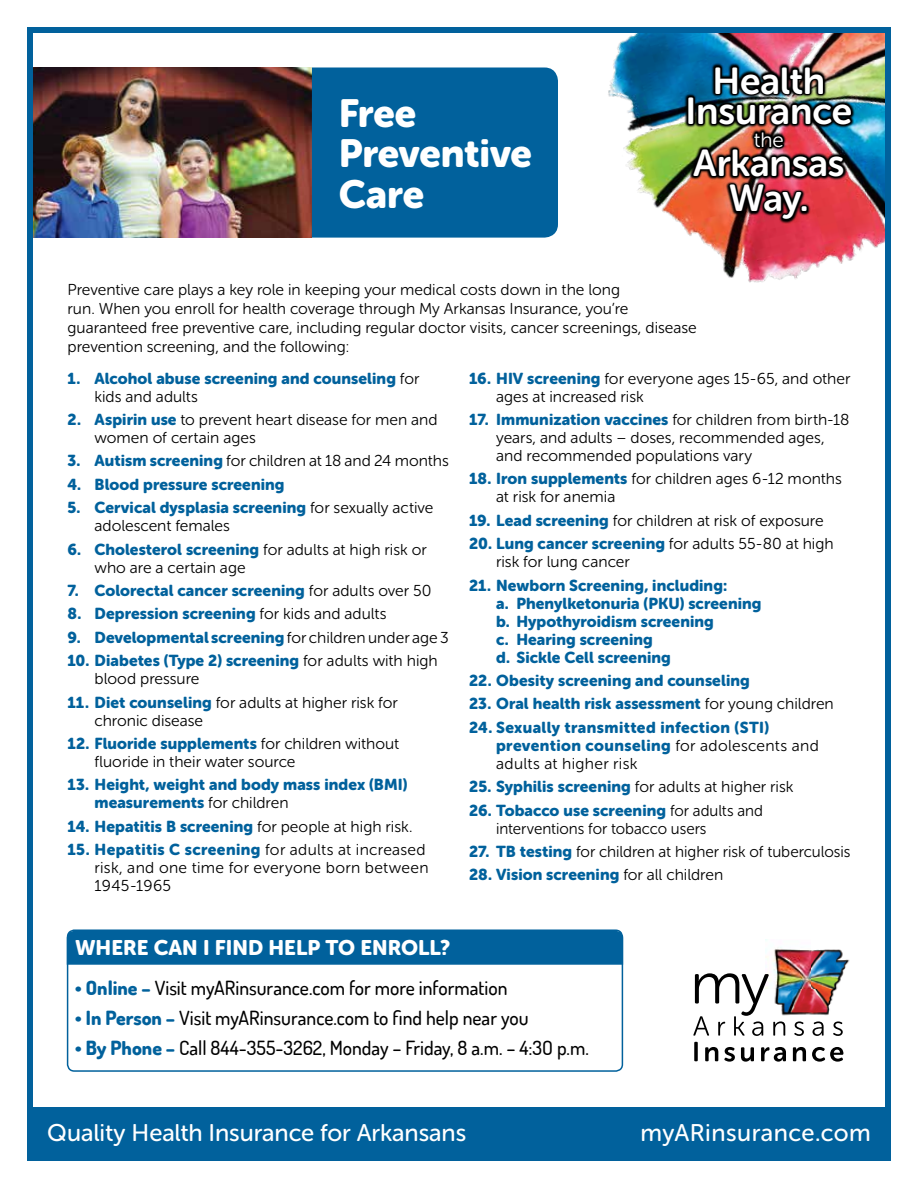
<style>
.page{position:relative;width:918px;height:1188px;background:#fff}
.page>*{position:absolute;margin:0;border:0;box-sizing:border-box;transform-origin:0 0}
.t1{font:39px/40.5px "Museo Sans Rounded 900";letter-spacing:-.005em;color:#fff}
.t2{font:37.35px/30.2px "Museo Sans Rounded 700";letter-spacing:-.005em;color:#fff;text-align:center}
.t3{font:24px "Museo Sans Rounded 500";color:#fff}
.t4{font:24px "Museo Sans Rounded 500";letter-spacing:.02em;color:#fff}
.t5{font:21px "Museo Sans Rounded 900";letter-spacing:.005em;color:#fff}
.t6{font:20.7px "Museo Sans Rounded 300";color:#fff}
.t7{font:500 19.5px "Dosis";color:#000}
.t8{font:15.75px/18px "Museo Sans Rounded 300";color:#000}
.t9{font:15.75px/18px "Museo Sans Rounded 900";letter-spacing:.005em;color:#01619c}
.t10{font:15.75px/18px "Museo Sans Rounded 900";letter-spacing:.025em;color:#01619c}
.t11{font:15.75px/18px "Museo Sans Rounded 300";letter-spacing:.025em;color:#000}
.t12{font:15.75px "Museo Sans Rounded 300";letter-spacing:.02em;color:#000}
.s1{font-family:"Museo Sans Rounded 300";color:#000}
.s2{font-family:"Museo Sans Rounded 900";color:#01619c}
.s3{font-weight:800;color:#01619c}
</style>
<div class="page">
<img style="left:34px;top:68px;width:278px;height:170px">
<div style="left:312px;top:68px;width:246px;height:170px;background:#01619c"></div>
<div style="left:66px;top:930px;width:558px;height:35px;background:#01619c"></div>
<div style="left:67px;top:929px;width:556px;height:143px;border:2px solid #01619c;border-radius:7px"></div>
<img style="left:766px;top:939px;width:84px;height:77px">
<svg style="left:694px;top:1042px;width:4px;height:19px"></svg>
<svg style="left:705px;top:1047px;width:13px;height:14px"></svg>
<svg style="left:724px;top:1047px;width:11px;height:15px"></svg>
<svg style="left:741px;top:1047px;width:13px;height:15px"></svg>
<svg style="left:761px;top:1047px;width:25px;height:15px"></svg>
<svg style="left:793px;top:1047px;width:13px;height:14px"></svg>
<svg style="left:812px;top:1047px;width:31px;height:15px"></svg>
<svg style="left:693px;top:973px;width:92px;height:63px"></svg>
<svg style="left:794px;top:1021px;width:10px;height:15px"></svg>
<svg style="left:813px;top:1021px;width:11px;height:15px"></svg>
<svg style="left:833px;top:1021px;width:10px;height:15px"></svg>
<div style="left:27px;top:1107px;width:864px;height:54px;background:#01619c"></div>
<img style="left:608px;top:34px;width:276px;height:249px">
<div style="left:27px;top:27px;width:864px;height:1134px;border:6px solid #01619c"></div>
<svg style="left:684px;top:63px;width:171px;height:161px;background:#8f7060"></svg>
<div style="left:687px;top:96px;width:8px;height:29px;border:3px solid #000;border-radius:2px"></div>
<img style="left:690px;top:64px;width:164px;height:158px">
<div style="left:801px;top:205px;width:7px;height:8px;border:3px solid #000;border-radius:2px"></div>
<h1 class="t1" style="left:339px;top:93px;width:195px">Free<br>Preventive<br>Care</h1>
<h2 class="t2" style="left:686px;top:66px;width:168px">Health<br>Insurance</h2>
<h3 class="t6" style="left:754px;top:128px;width:31px">the</h3>
<h2 class="t2" style="left:693px;top:145px;width:153px;line-height:35.4px">Arkansas<br>Way.</h2>
<p class="t8" style="left:68px;top:281px;width:631px;line-height:18.9px">Preventive care plays a key role in keeping your medical costs down in the long<br>run. When you enroll for health coverage through My Arkansas Insurance, you’re guaranteed free preventive care, including regular doctor visits, cancer screenings, disease prevention screening, and the following:</p>
<p class="t9" style="left:68px;top:369px;width:354px">1. Alcohol abuse screening and counseling <span class="s1">for</span></p>
<p class="t8" style="left:94px;top:387px;width:105px">kids and adults</p>
<p class="t8" style="left:94px;top:411px;width:345px;text-indent:-27px"><span class="s2">2. Aspirin use</span> to prevent heart disease for men and women of certain ages</p>
<p class="t8" style="left:68px;top:452px;width:383px"><span class="s2">3. Autism screening</span> for children at 18 and 24 months</p>
<p class="t9" style="left:68px;top:475px;width:219px">4. Blood pressure screening</p>
<p class="t9" style="left:68px;top:499px;width:367px">5. Cervical dysplasia screening <span class="s1">for sexually active</span></p>
<p class="t8" style="left:94px;top:517px;width:137px">adolescent females</p>
<p class="t9" style="left:68px;top:540px;width:361px">6. Cholesterol screening <span class="s1">for adults at high risk or</span></p>
<p class="t8" style="left:94px;top:558px;width:153px">who are a certain age</p>
<p class="t9" style="left:68px;top:582px;width:365px">7. Colorectal cancer screening <span class="s1">for adults over 50</span></p>
<p class="t9" style="left:68px;top:605px;width:321px">8. Depression screening <span class="s1">for kids and adults</span></p>
<p class="t9" style="left:68px;top:628px;width:383px">9. Developmental screening <span class="s1">for children under age 3</span></p>
<p class="t9" style="left:68px;top:652px;width:372px">10. Diabetes (Type 2) screening <span class="s1">for adults with high</span></p>
<p class="t8" style="left:94px;top:670px;width:106px">blood pressure</p>
<p class="t8" style="left:94px;top:693px;width:305px;text-indent:-27px"><span class="s2">11. Diet counseling</span> for adults at higher risk for chronic disease</p>
<p class="t9" style="left:68px;top:735px;width:333px">12. Fluoride supplements <span class="s1">for children without</span></p>
<p class="t8" style="left:94px;top:753px;width:202px">fluoride in their water source</p>
<p class="t9" style="left:94px;top:776px;width:315px;text-indent:-27px">13. Height, weight and body mass index (BMI) measurements <span class="s1">for children</span></p>
<p class="t9" style="left:68px;top:817px;width:346px">14. Hepatitis B screening <span class="s1">for people at high risk.</span></p>
<p class="t10" style="left:68px;top:841px;width:360px">15. Hepatitis C screening <span class="s1">for adults at increased</span></p>
<p class="t11" style="left:94px;top:859px;width:336px">risk, and one time for everyone born between<br>1945-1965</p>
<p class="t8" style="left:496px;top:369px;width:356px;text-indent:-27px"><span class="s2">16. HIV screening</span> for everyone ages 15-65, and other ages at increased risk</p>
<p class="t9" style="left:469px;top:411px;width:382px">17. Immunization vaccines <span class="s1">for children from birth-18</span></p>
<p class="t8" style="left:496px;top:429px;width:330px">years, and adults – doses, recommended ages, and recommended populations vary</p>
<p class="t8" style="left:496px;top:470px;width:347px;text-indent:-27px"><span class="s2">18. Iron supplements</span> for children ages 6-12 months at risk for anemia</p>
<p class="t8" style="left:469px;top:512px;width:356px"><span class="s2">19. Lead screening</span> for children at risk of exposure</p>
<p class="t9" style="left:469px;top:535px;width:366px">20. Lung cancer screening <span class="s1">for adults 55-80 at high</span></p>
<p class="t8" style="left:496px;top:553px;width:135px">risk for lung cancer</p>
<p class="t9" style="left:496px;top:576px;width:267px;text-indent:-27px">21. Newborn Screening, including:<br>a. Phenylketonuria (PKU) screening b. Hypothyroidism screening<br>c. Hearing screening<br>d. Sickle Cell screening</p>
<p class="t9" style="left:469px;top:672px;width:282px">22. Obesity screening and counseling</p>
<p class="t9" style="left:469px;top:695px;width:366px">23. Oral health risk assessment <span class="s1">for young children</span></p>
<p class="t10" style="left:496px;top:718px;width:324px;text-indent:-27px">24. Sexually transmitted infection (STI) prevention counseling <span class="s1">for adolescents and</span></p>
<p class="t12" style="left:496px;top:755px;width:143px">adults at higher risk</p>
<p class="t8" style="left:469px;top:778px;width:326px"><span class="s2">25. Syphilis screening</span> for adults at higher risk</p>
<p class="t9" style="left:469px;top:801px;width:296px">26. Tobacco use screening <span class="s1">for adults and</span></p>
<p class="t8" style="left:496px;top:819px;width:212px">interventions for tobacco users</p>
<p class="t8" style="left:469px;top:843px;width:383px"><span class="s2">27. TB testing</span> for children at higher risk of tuberculosis</p>
<p class="t9" style="left:469px;top:866px;width:256px">28. Vision screening <span class="s1">for all children</span></p>
<h3 class="t5" style="left:75px;top:936px;width:377px">WHERE CAN I FIND HELP TO ENROLL?</h3>
<p class="t7" style="left:75px;top:975px;width:434px"><span class="s3">• Online –</span> Visit myARinsurance.com for more information</p>
<p class="t7" style="left:75px;top:1005px;width:455px"><span class="s3">• In Person –</span> Visit myARinsurance.com to find help near you</p>
<p class="t7" style="left:75px;top:1035px;width:515px"><span class="s3">• By Phone –</span> Call 844-355-3262, Monday – Friday, 8 a.m. – 4:3O p.m.</p>
<h3 class="t3" style="left:47px;top:1120px;width:421px">Quality Health Insurance for Arkansans</h3>
<h3 class="t4" style="left:641px;top:1120px;width:232px">myARinsurance.com</h3>
</div>
